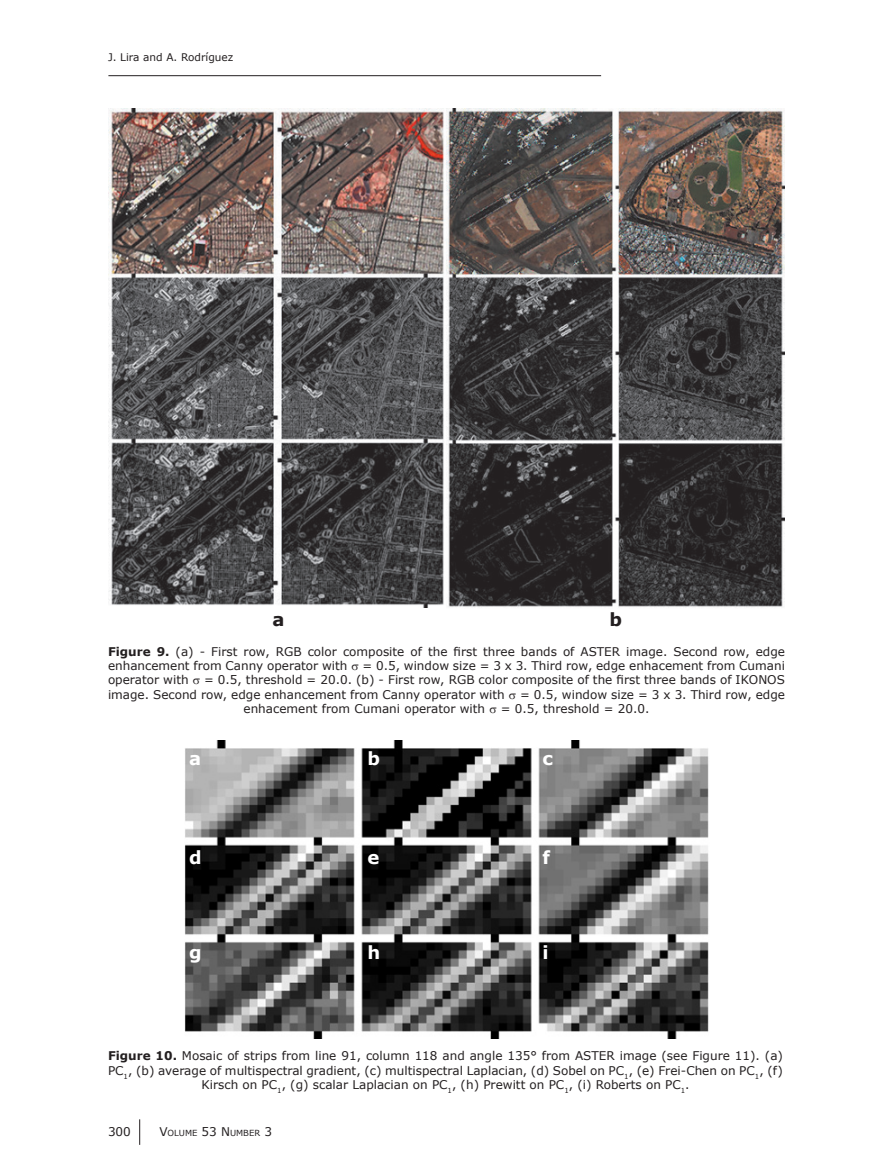
<style>
.page{position:relative;width:893px;height:1170px;background:#fff}
.page>*{position:absolute;margin:0;border:0;box-sizing:border-box;transform-origin:0 0}
.t1{font:700 18px "Verdana";color:#fff}
.t2{font:700 18px "Verdana";color:#231f20}
.t3{font:12px/14.4px "Verdana";color:#231f20;text-align:center}
.t4{font:10.5px "Verdana";color:#231f20}
.t5{font:8.4px "Verdana";color:#231f20}
.s1{font-weight:700}
.s2{font-size:12px}
</style>
<div class="page">
<hr style="left:108px;top:75px;width:493px;height:1px;background:#231f20">
<svg style="left:139px;top:1119px;width:1px;height:25px"></svg>
<img style="left:108px;top:108px;width:676px;height:500px">
<img style="left:184px;top:740px;width:525px;height:298px">
<p class="t4" style="left:108px;top:50px;width:127px">J. Lira and A. Rodríguez</p>
<p class="t2" style="left:273px;top:606px;width:14px">a</p>
<p class="t2" style="left:609px;top:606px;width:14px">b</p>
<p class="t3" style="left:108px;top:643px;width:678px"><span class="s1">Figure 9.</span> (a) - First row, RGB color composite of the first three bands of ASTER image. Second row, edge enhancement from Canny operator with ▲ = 0.5, window size = 3 x 3. Third row, edge enhacement from Cumani operator with ▲ = 0.5, threshold = 20.0. (b) - First row, RGB color composite of the first three bands of IKONOS image. Second row, edge enhancement from Canny operator with ▲ = 0.5, window size = 3 x 3. Third row, edge enhacement from Cumani operator with ▲ = 0.5, threshold = 20.0.</p>
<p class="t1" style="left:189px;top:745px;width:14px">a</p>
<p class="t1" style="left:367px;top:745px;width:14px">b</p>
<p class="t1" style="left:543px;top:745px;width:12px">c</p>
<p class="t1" style="left:189px;top:844px;width:14px">d</p>
<p class="t1" style="left:367px;top:844px;width:13px">e</p>
<p class="t1" style="left:543px;top:844px;width:9px">f</p>
<p class="t1" style="left:189px;top:940px;width:14px">g</p>
<p class="t1" style="left:367px;top:940px;width:14px">h</p>
<p class="t1" style="left:543px;top:940px;width:8px">i</p>
<p class="t3" style="left:108px;top:1048px;width:677px"><span class="s1">Figure 10.</span> Mosaic of strips from line 91, column 118 and angle 135° from ASTER image (see Figure 11). (a)<br>PC<sub>1</sub>, (b) average of multispectral gradient, (c) multispectral Laplacian, (d) Sobel on PC<sub>1</sub>, (e) Frei-Chen on PC<sub>1</sub>, (f)<br>Kirsch on PC<sub>1</sub>, (g) scalar Laplacian on PC<sub>1</sub>, (h) Prewitt on PC<sub>1</sub>, (i) Roberts on PC<sub>1</sub>.</p>
<p class="t3" style="left:108px;top:1124px;width:24px">300</p>
<p class="t5" style="left:159px;top:1127px;width:114px"><span class="s2">V</span>OLUME <span class="s2">53 N</span> UMBER <span class="s2">3</span></p>
</div>
